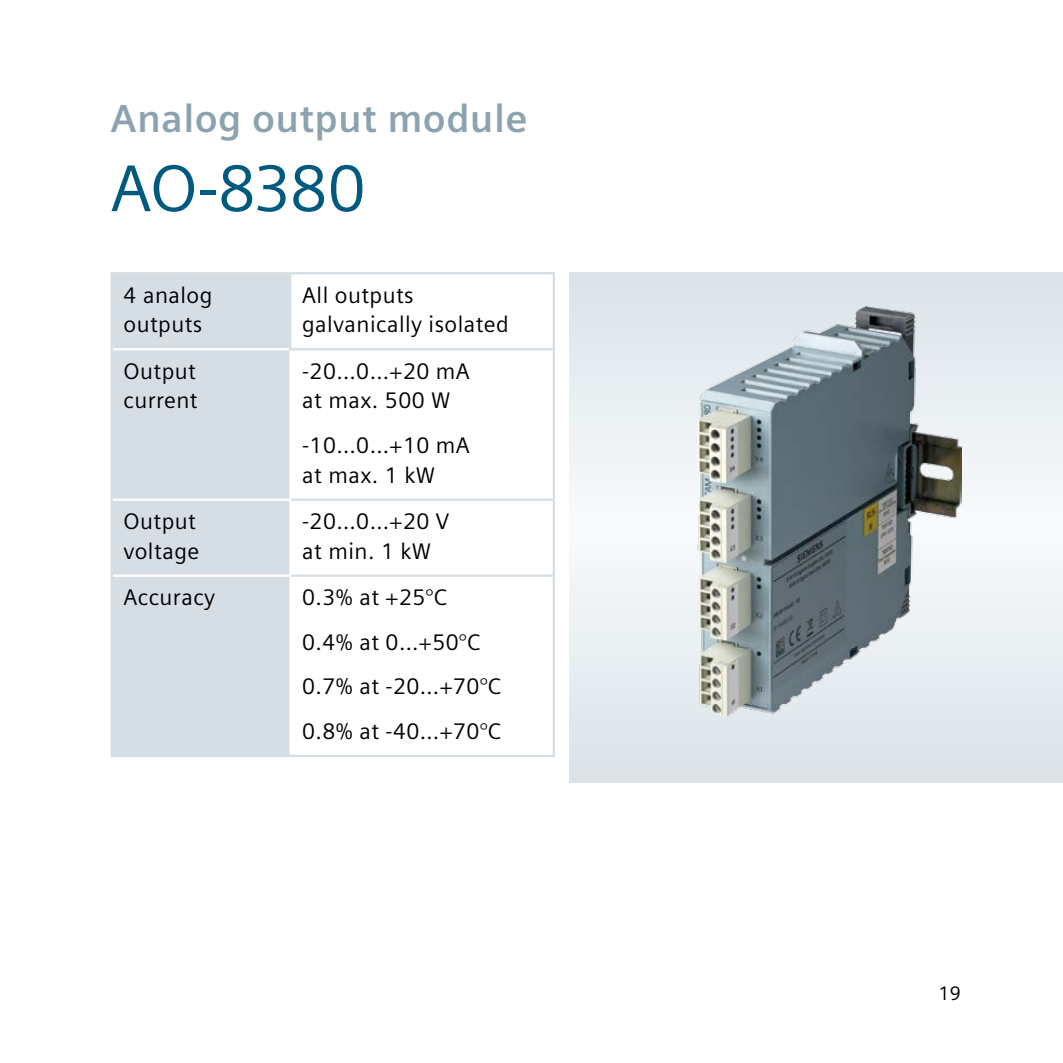
<style>
.page{position:relative;width:1063px;height:1063px;background:#fff}
.page>*{position:absolute;margin:0;border:0;box-sizing:border-box;transform-origin:0 0}
.t1{font:66px "Siemens Sans";color:#005a80}
.t2{font:700 39px "Siemens Sans";letter-spacing:.01em;color:#8ca3af}
.t3{font:22.5px/29.7px "Siemens Sans";letter-spacing:.02em;color:#000}
.t4{font:19.5px "Siemens Sans";color:#000}
</style>
<div class="page">
<svg style="left:570px;top:272px;width:493px;height:510px"></svg>
<div style="left:113px;top:274px;width:177px;height:481px;background:#d5dee4"></div>
<svg style="left:291px;top:274px;width:262px;height:481px"></svg>
<hr style="left:113px;top:348px;width:176px;height:2px;background:#fff">
<hr style="left:113px;top:499px;width:177px;height:2px;background:#fff">
<hr style="left:113px;top:575px;width:177px;height:2px;background:#fff">
<hr style="left:111px;top:274px;width:2px;height:75px;background:#d5dee4">
<hr style="left:111px;top:272px;width:179px;height:2px;background:#d5dee4">
<hr style="left:289px;top:274px;width:2px;height:74px;background:#d5dee4">
<hr style="left:290px;top:272px;width:265px;height:2px;background:#d5dee4">
<hr style="left:553px;top:274px;width:2px;height:74px;background:#d5dee4">
<hr style="left:111px;top:349px;width:2px;height:151px;background:#d5dee4">
<hr style="left:289px;top:348px;width:266px;height:2px;background:#d5dee4">
<hr style="left:553px;top:350px;width:2px;height:149px;background:#d5dee4">
<hr style="left:111px;top:500px;width:2px;height:76px;background:#d5dee4">
<hr style="left:291px;top:499px;width:264px;height:2px;background:#d5dee4">
<hr style="left:553px;top:501px;width:2px;height:74px;background:#d5dee4">
<hr style="left:111px;top:576px;width:2px;height:179px;background:#d5dee4">
<hr style="left:111px;top:755px;width:179px;height:2px;background:#d5dee4">
<hr style="left:291px;top:575px;width:264px;height:2px;background:#d5dee4">
<hr style="left:553px;top:577px;width:2px;height:178px;background:#d5dee4">
<hr style="left:290px;top:755px;width:265px;height:2px;background:#d5dee4">
<img style="left:697px;top:306px;width:264px;height:411px">
<h2 class="t2" style="left:111px;top:96px;width:418px">Analog output module</h2>
<h1 class="t1" style="left:111px;top:151px;width:257px">AO-8380</h1>
<p class="t3" style="left:124px;top:280px;width:90px">4 analog outputs</p>
<p class="t3" style="left:302px;top:280px;width:208px">All outputs galvanically isolated</p>
<p class="t3" style="left:124px;top:356px;width:76px">Output current</p>
<p class="t3" style="left:302px;top:356px;width:169px">-20…0…+20 mA at max. 500 W</p>
<p class="t3" style="left:302px;top:430px;width:169px">-10…0…+10 mA at max. 1 kW</p>
<p class="t3" style="left:124px;top:506px;width:77px">Output voltage</p>
<p class="t3" style="left:302px;top:506px;width:149px">-20…0…+20 V at min. 1 kW</p>
<p class="t3" style="left:124px;top:583px;width:93px">Accuracy</p>
<p class="t3" style="left:302px;top:575px;width:201px;line-height:44.7px">0.3% at +25°C<br>0.4% at 0…+50°C<br>0.7% at -20…+70°C<br>0.8% at -40…+70°C</p>
<p class="t4" style="left:938px;top:982px;width:24px">19</p>
</div>
